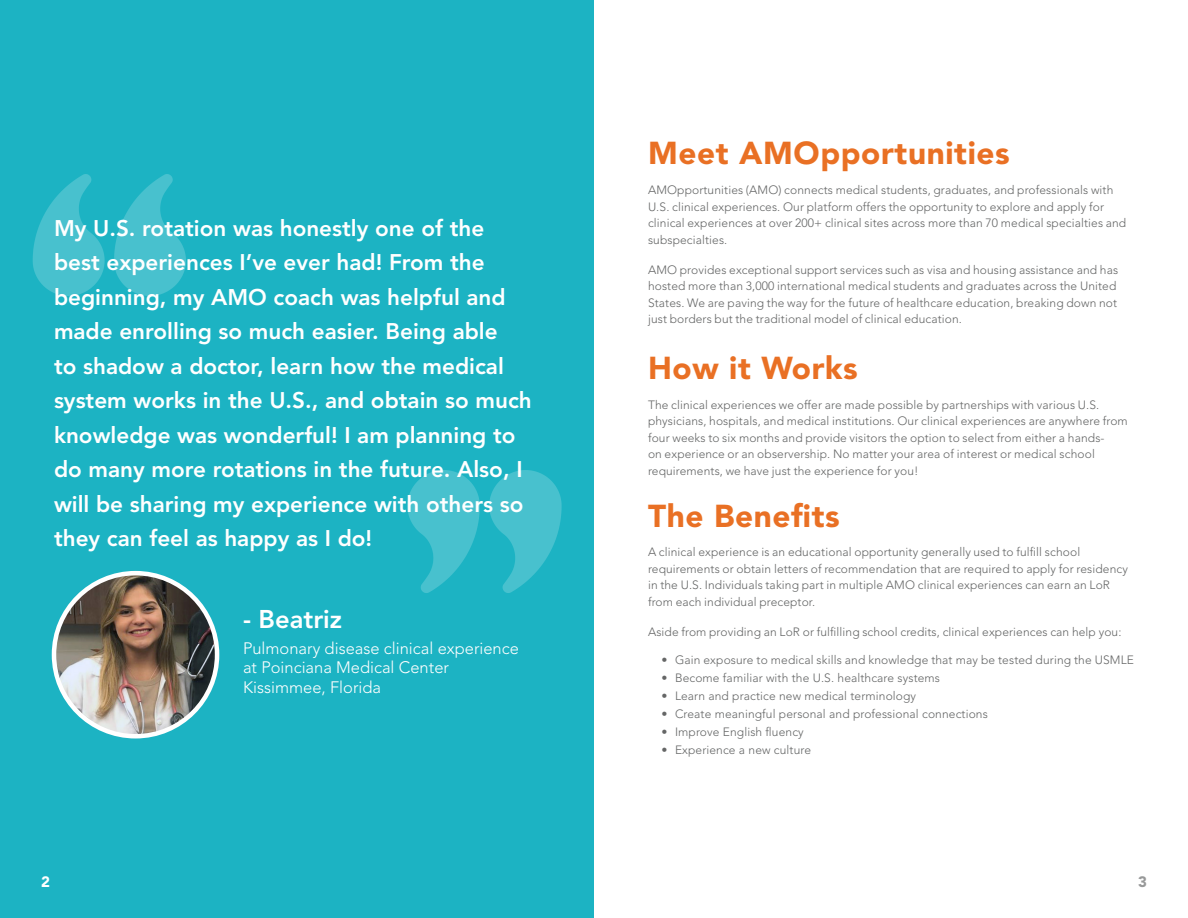
<style>
.page{position:relative;width:1188px;height:918px;background:#fff}
.page>*{position:absolute;margin:0;border:0;box-sizing:border-box;transform-origin:0 0}
.t1{font:900 31.5px "Avenir LT Std";letter-spacing:.02em;color:#e97024}
.t2{font:800 25.5px "Avenir LT Std";color:#fff}
.quote_style{font:800 22.5px/34.5px "Avenir LT Std";color:#fff}
.t3{font:300 16.5px "Avenir LT Std";color:#fff}
.t4{font:900 15px "Avenir LT Std";color:#fff}
.t5{font:900 15px "Avenir LT Std";color:#989999}
.regular_paragraph{font:300 12px/16.5px "Avenir LT Std";letter-spacing:.01em;color:#656666}
</style>
<div class="page">
<div style="left:0;top:0;width:594px;height:918px;background:#1cb3c3"></div>
<img style="left:32px;top:174px;width:154px;height:122px">
<img style="left:54px;top:573px;width:163px;height:163px;border-radius:82px">
<div style="left:52px;top:571px;width:167px;height:167px;border:4px solid #fff;border-radius:50%"></div>
<img style="left:407px;top:470px;width:155px;height:123px">
<p class="quote_style" style="left:54px;top:211px;width:479px">My U.S. rotation was honestly one of the best experiences I’ve ever had! From the beginning, my AMO coach was helpful and made enrolling so much easier. Being able<br>to shadow a doctor, learn how the medical system works in the U.S., and obtain so much knowledge was wonderful! I am planning to do many more rotations in the future. Also, I will be sharing my experience with others so they can feel as happy as I do!</p>
<p class="t2" style="left:243px;top:604px;width:101px">- Beatriz</p>
<p class="t3" style="left:243px;top:638px;width:277px">Pulmonary disease clinical experience</p>
<p class="t3" style="left:243px;top:658px;width:208px">at Poinciana Medical Center</p>
<p class="t3" style="left:243px;top:678px;width:140px">Kissimmee, Florida</p>
<p class="t1" style="left:648px;top:134px;width:363px">Meet AMOpportunities</p>
<p class="regular_paragraph" style="left:648px;top:182px;width:480px">AMOpportunities (AMO) connects medical students, graduates, and professionals with U.S. clinical experiences. Our platform offers the opportunity to explore and apply for clinical experiences at over 200+ clinical sites across more than 70 medical specialties and subspecialties.</p>
<p class="regular_paragraph" style="left:648px;top:261px;width:472px">AMO provides exceptional support services such as visa and housing assistance and has hosted more than 3,000 international medical students and graduates across the United States. We are paving the way for the future of healthcare education, breaking down not just borders but the traditional model of clinical education.</p>
<p class="t1" style="left:648px;top:349px;width:211px">How it Works</p>
<p class="regular_paragraph" style="left:648px;top:396px;width:481px">The clinical experiences we offer are made possible by partnerships with various U.S. physicians, hospitals, and medical institutions. Our clinical experiences are anywhere from four weeks to six months and provide visitors the option to select from either a hands-<br>on experience or an observership. No matter your area of interest or medical school requirements, we have just the experience for you!</p>
<p class="t1" style="left:648px;top:497px;width:193px">The Benefits</p>
<p class="regular_paragraph" style="left:648px;top:544px;width:481px">A clinical experience is an educational opportunity generally used to fulfill school requirements or obtain letters of recommendation that are required to apply for residency in the U.S. Individuals taking part in multiple AMO clinical experiences can earn an LoR from each individual preceptor.</p>
<p class="regular_paragraph" style="left:648px;top:623px;width:475px">Aside from providing an LoR or fulfilling school credits, clinical experiences can help you:</p>
<p class="regular_paragraph" style="left:662px;top:652px;width:474px">• Gain exposure to medical skills and knowledge that may be tested during the USMLE</p>
<p class="regular_paragraph" style="left:662px;top:670px;width:280px">• Become familiar with the U.S. healthcare systems</p>
<p class="regular_paragraph" style="left:662px;top:688px;width:256px">• Learn and practice new medical terminology</p>
<p class="regular_paragraph" style="left:662px;top:706px;width:328px">• Create meaningful personal and professional connections</p>
<p class="regular_paragraph" style="left:662px;top:724px;width:144px">• Improve English fluency</p>
<p class="regular_paragraph" style="left:662px;top:742px;width:151px">• Experience a new culture</p>
<p class="t4" style="left:41px;top:873px;width:10px">2</p>
<p class="t5" style="left:1138px;top:873px;width:10px">3</p>
</div>
